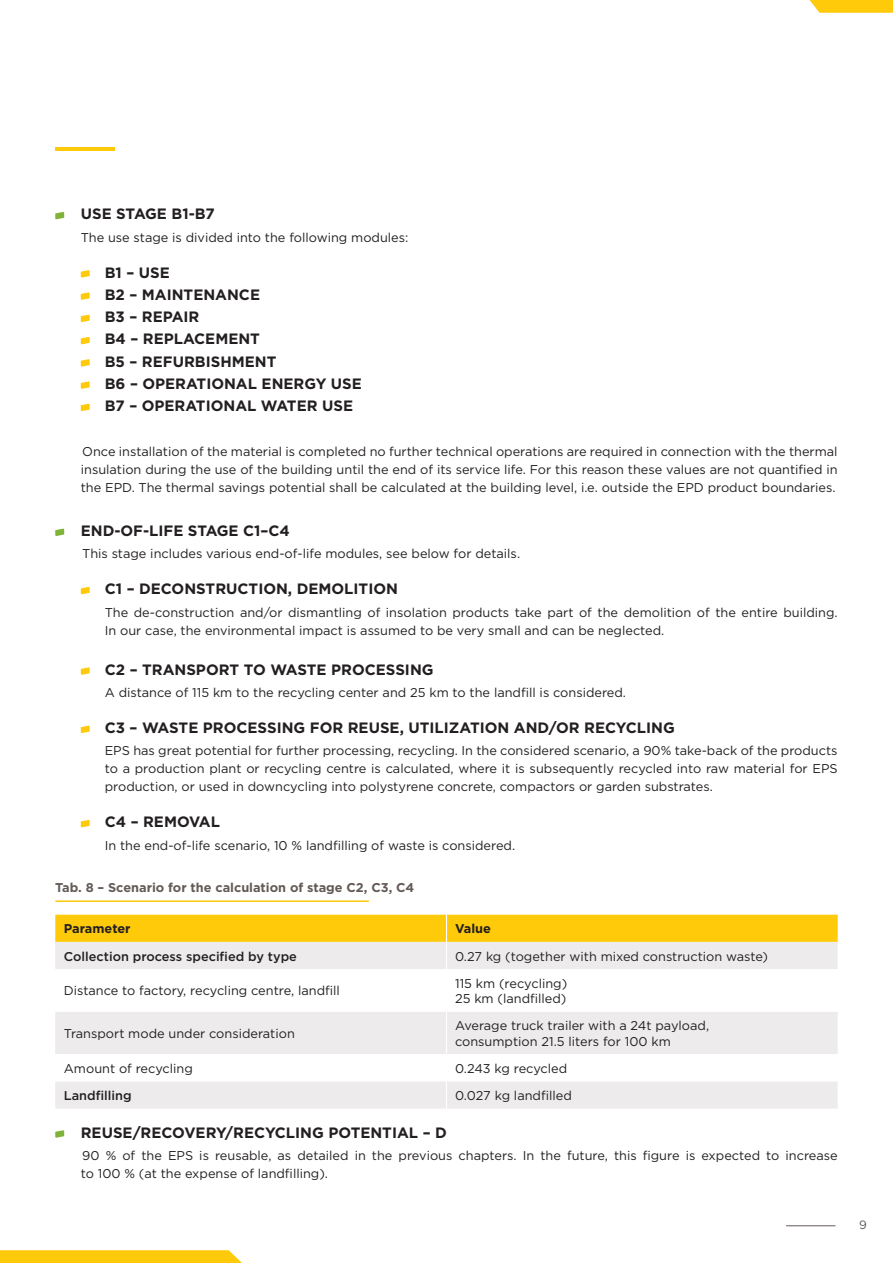
<style>
.page{position:relative;width:893px;height:1263px;background:#fff}
.page>*{position:absolute;margin:0;border:0;box-sizing:border-box;transform-origin:0 0}
.t1{font:700 15px/22.2px "Gotham";color:#231f20}
.t2{font:12.75px/18px "Gotham";color:#231f20}
.t3{font:700 12.75px "Gotham";color:#635a57}
.t4{font:500 12.75px "Gotham";color:#231f20}
.t5{font:700 12.75px "Gotham";color:#231f20}
.t6{font:12px "Gotham";color:#635a57}
</style>
<div class="page">
<hr style="left:55px;top:147px;width:60px;height:4px;background:#feca0a">
<svg style="left:809px;top:0;width:84px;height:13px"></svg>
<hr style="left:786px;top:1225px;width:49px;height:1px;background:#635a57">
<svg style="left:55px;top:1130px;width:9px;height:8px"></svg>
<div style="left:55px;top:1082px;width:783px;height:26px;background:#edebeb"></div>
<div style="left:55px;top:1012px;width:783px;height:42px;background:#edebeb"></div>
<svg style="left:55px;top:915px;width:783px;height:54px"></svg>
<hr style="left:446px;top:1012px;width:1px;height:42px;background:#fff">
<svg style="left:446px;top:1082px;width:1px;height:26px"></svg>
<hr style="left:55px;top:900px;width:314px;height:2px;background:#feca0a">
<svg style="left:55px;top:528px;width:9px;height:8px"></svg>
<svg style="left:81px;top:587px;width:9px;height:7px"></svg>
<svg style="left:81px;top:667px;width:9px;height:8px"></svg>
<svg style="left:81px;top:725px;width:9px;height:8px"></svg>
<svg style="left:81px;top:820px;width:9px;height:7px"></svg>
<svg style="left:55px;top:212px;width:9px;height:7px"></svg>
<svg style="left:81px;top:270px;width:9px;height:8px"></svg>
<svg style="left:81px;top:292px;width:9px;height:8px"></svg>
<svg style="left:81px;top:315px;width:9px;height:7px"></svg>
<svg style="left:81px;top:337px;width:9px;height:7px"></svg>
<svg style="left:81px;top:359px;width:9px;height:8px"></svg>
<svg style="left:81px;top:381px;width:9px;height:8px"></svg>
<svg style="left:81px;top:404px;width:9px;height:7px"></svg>
<svg style="left:0;top:1250px;width:242px;height:13px"></svg>
<p class="t1" style="left:81px;top:203px;width:47px">USE STAGE</p>
<p class="t1" style="left:172px;top:203px;width:45px">B1-B7</p>
<p class="t2" style="left:81px;top:228px;width:329px">The use stage is divided into the following modules:</p>
<p class="t1" style="left:105px;top:261px;width:62px">B1 – USE<br>B2 – MAINTENANCE<br>B3 – REPAIR<br>B4 – REPLACEMENT<br>B5 – REFURBISHMENT<br>B6 – OPERATIONAL</p>
<p class="t1" style="left:262px;top:372px;width:12px">ENERGY</p>
<p class="t1" style="left:331px;top:372px;width:11px">USE</p>
<p class="t1" style="left:105px;top:395px;width:61px">B7 – OPERATIONAL</p>
<p class="t1" style="left:261px;top:395px;width:27px">WATER</p>
<p class="t1" style="left:322px;top:395px;width:11px">USE</p>
<p class="t2" style="left:81px;top:442px;width:758px;text-align:justify">Once installation of the material is completed no further technical operations are required in connection with the thermal insulation during the use of the building until the end of its service life. For this reason these values are not quantified in the EPD. The thermal savings potential shall be calculated at the building level, i.e. outside the EPD product boundaries.</p>
<p class="t1" style="left:81px;top:519px;width:211px">END-OF-LIFE STAGE C1–C4</p>
<p class="t2" style="left:82px;top:544px;width:439px">This stage includes various end-of-life modules, see below for details.</p>
<p class="t1" style="left:105px;top:578px;width:46px">C1 – DECONSTRUCTION</p>
<p class="t1" style="left:288px;top:578px;width:20px">, DEMOLITION</p>
<p class="t2" style="left:105px;top:603px;width:734px">The de-construction and/or dismantling of insolation products take part of the demolition of the entire building.<br>In our case, the environmental impact is assumed to be very small and can be neglected.</p>
<p class="t1" style="left:105px;top:658px;width:50px">C2 – TRANSPORT</p>
<p class="t1" style="left:244px;top:658px;width:53px">TO WASTE</p>
<p class="t1" style="left:331px;top:658px;width:12px">PROCESSING</p>
<p class="t2" style="left:105px;top:683px;width:523px">A distance of 115 km to the recycling center and 25 km to the landfill is considered.</p>
<p class="t1" style="left:105px;top:716px;width:64px">C3 – WASTE</p>
<p class="t1" style="left:203px;top:716px;width:12px">PROCESSING</p>
<p class="t1" style="left:310px;top:716px;width:12px">FOR</p>
<p class="t1" style="left:348px;top:716px;width:11px">REUSE</p>
<p class="t1" style="left:400px;top:716px;width:18px">, UTILI</p>
<p class="t1" style="left:449px;top:716px;width:22px">ZATION</p>
<p class="t1" style="left:514px;top:716px;width:13px">AND</p>
<p class="t1" style="left:549px;top:716px;width:47px">/OR RECYCLING</p>
<p class="t2" style="left:105px;top:741px;width:734px;text-align:justify">EPS has great potential for further processing, recycling. In the considered scenario, a 90% take-back of the products to a production plant or recycling centre is calculated, where it is subsequently recycled into raw material for EPS production, or used in downcycling into polystyrene concrete, compactors or garden substrates.</p>
<p class="t1" style="left:105px;top:811px;width:51px">C4 – REMOVAL</p>
<p class="t2" style="left:105px;top:836px;width:412px">In the end-of-life scenario, 10 % landfilling of waste is considered.</p>
<p class="t3" style="left:55px;top:879px;width:361px">TAB. 8 – SCENARIO FOR THE CALCULATION OF STAGE C2, C3, C4</p>
<p class="t5" style="left:64px;top:920px;width:68px">PARAMETER</p>
<p class="t5" style="left:455px;top:920px;width:37px">VALUE</p>
<p class="t4" style="left:64px;top:948px;width:235px">Collection process specified by type</p>
<p class="t2" style="left:455px;top:947px;width:315px">0.27 kg (together with mixed construction waste)</p>
<p class="t2" style="left:64px;top:982px;width:277px">Distance to factory, recycling centre, landfill</p>
<p class="t2" style="left:455px;top:975px;width:114px;line-height:15.3px">115 km (recycling)<br>25 km (landfilled)</p>
<p class="t2" style="left:64px;top:1024px;width:232px">Transport mode under consideration</p>
<p class="t2" style="left:455px;top:1018px;width:256px;line-height:15.3px">Average truck trailer with a 24t payload, consumption 21.5 liters for 100 km</p>
<p class="t2" style="left:64px;top:1059px;width:130px">Amount of recycling</p>
<p class="t2" style="left:455px;top:1059px;width:114px">0.243 kg recycled</p>
<p class="t4" style="left:64px;top:1087px;width:69px">Landfilling</p>
<p class="t2" style="left:455px;top:1086px;width:118px">0.027 kg landfilled</p>
<p class="t1" style="left:81px;top:1121px;width:22px">REUSE</p>
<p class="t1" style="left:133px;top:1121px;width:20px">/RECOVERY</p>
<p class="t1" style="left:225px;top:1121px;width:19px">/RECYCLING</p>
<p class="t1" style="left:328px;top:1121px;width:11px">POTENTIAL</p>
<p class="t1" style="left:423px;top:1121px;width:26px">– D</p>
<p class="t2" style="left:81px;top:1146px;width:758px">90 % of the EPS is reusable, as detailed in the previous chapters. In the future, this figure is expected to increase to 100 % (at the expense of landfilling).</p>
<p class="t6" style="left:859px;top:1217px;width:9px">9</p>
</div>
